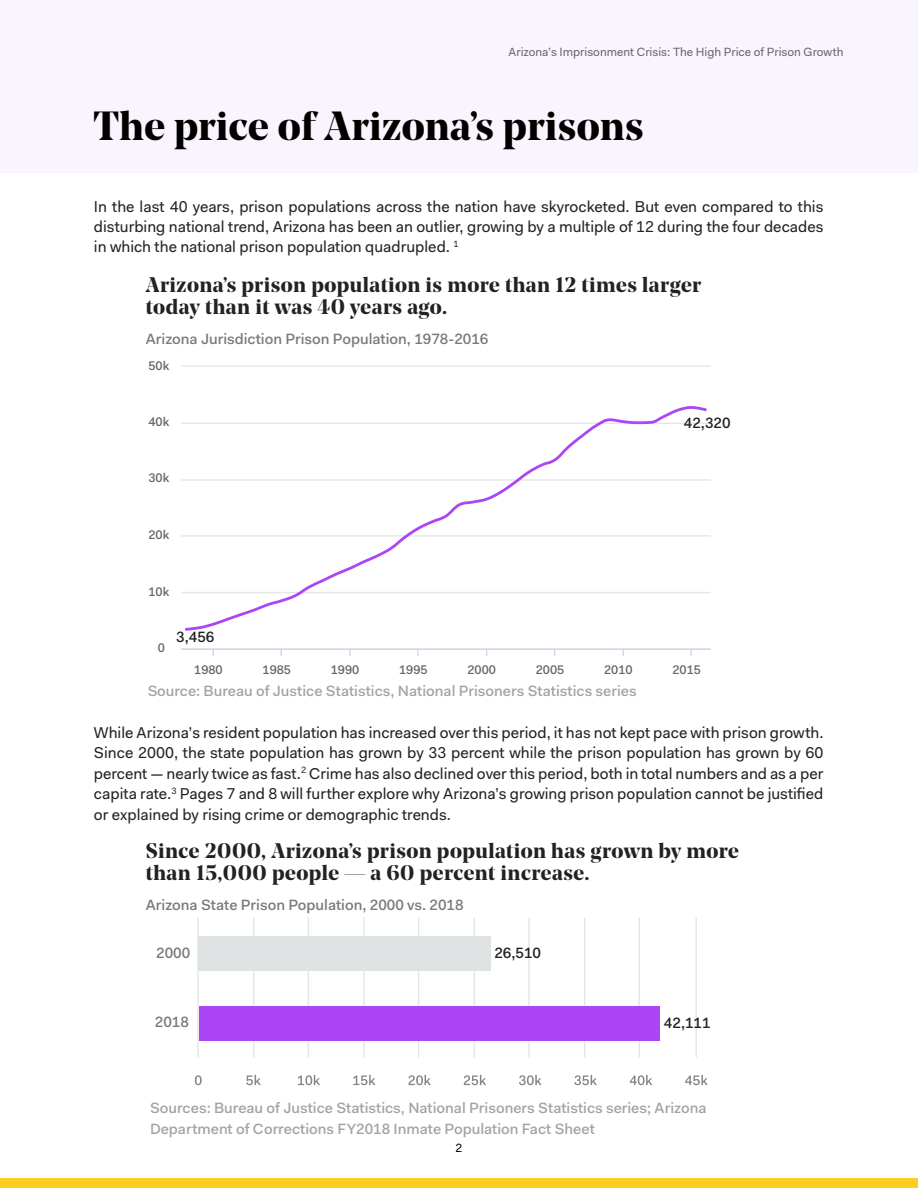
<style>
.page{position:relative;width:918px;height:1188px;background:#fff}
.page>*{position:absolute;margin:0;border:0;box-sizing:border-box;transform-origin:0 0}
.t1{font:700 40.5px "Noe Display";letter-spacing:.01em;color:#000}
.t2{font:700 21px/22.5px "Noe Display";letter-spacing:.025em;color:#222}
.t3{font:15.75px/20.4px "Fakt Pro";color:#222;text-align:justify}
.t4{font:500 15px/21px "Fakt Pro";color:#666}
.t5{font:500 15px "Fakt Pro";color:#7a7a7a}
.t6{font:500 15px "Fakt Pro";color:#222}
.t7{font:500 12.6px "Fakt Pro";color:#666}
.t8{font:12px "Fakt Pro";color:#000}
</style>
<div class="page">
<div style="left:0;top:0;width:918px;height:173px;background:#faf4fe"></div>
<hr style="left:181px;top:592px;width:530px;height:1px;background:#e6e6e6">
<hr style="left:181px;top:535px;width:530px;height:2px;background:#e6e6e6">
<hr style="left:181px;top:479px;width:530px;height:2px;background:#e6e6e6">
<hr style="left:181px;top:423px;width:530px;height:1px;background:#e6e6e6">
<hr style="left:181px;top:365px;width:530px;height:2px;background:#e6e6e6">
<svg style="left:349px;top:650px;width:2px;height:6px"></svg>
<svg style="left:417px;top:650px;width:2px;height:6px"></svg>
<svg style="left:622px;top:650px;width:2px;height:6px"></svg>
<svg style="left:690px;top:650px;width:2px;height:6px"></svg>
<hr style="left:181px;top:648px;width:530px;height:2px;background:#ccd6eb">
<svg style="left:185px;top:406px;width:522px;height:225px"></svg>
<div style="left:0;top:1179px;width:918px;height:9px;background:#ffcd20"></div>
<hr style="left:197px;top:917px;width:2px;height:140px;background:#e6e6e6">
<hr style="left:253px;top:917px;width:1px;height:140px;background:#e6e6e6">
<hr style="left:308px;top:917px;width:1px;height:140px;background:#e6e6e6">
<hr style="left:363px;top:917px;width:2px;height:140px;background:#e6e6e6">
<hr style="left:418px;top:917px;width:1px;height:140px;background:#e6e6e6">
<hr style="left:474px;top:917px;width:1px;height:140px;background:#e6e6e6">
<hr style="left:528px;top:917px;width:2px;height:140px;background:#e6e6e6">
<hr style="left:584px;top:917px;width:1px;height:140px;background:#e6e6e6">
<hr style="left:639px;top:917px;width:1px;height:140px;background:#e6e6e6">
<hr style="left:695px;top:917px;width:2px;height:140px;background:#e6e6e6">
<div style="left:199px;top:936px;width:292px;height:34px;background:#e0e3e3"></div>
<div style="left:199px;top:1006px;width:460px;height:34px;background:#ab45f5"></div>
<svg style="left:195px;top:1075px;width:7px;height:10px"></svg>
<svg style="left:246px;top:1075px;width:15px;height:10px"></svg>
<svg style="left:298px;top:1075px;width:22px;height:10px"></svg>
<svg style="left:353px;top:1075px;width:22px;height:10px"></svg>
<svg style="left:408px;top:1075px;width:23px;height:10px"></svg>
<svg style="left:464px;top:1075px;width:22px;height:10px"></svg>
<svg style="left:519px;top:1075px;width:23px;height:10px"></svg>
<svg style="left:574px;top:1075px;width:23px;height:10px"></svg>
<svg style="left:630px;top:1075px;width:22px;height:10px"></svg>
<svg style="left:685px;top:1075px;width:23px;height:10px"></svg>
<p class="t8" style="left:508px;top:44px;width:337px">Arizona’s Imprisonment Crisis: The High Price of Prison Growth</p>
<h1 class="t1" style="left:94px;top:99px;width:552px">The price of Arizona’s prisons</h1>
<p class="t3" style="left:94px;top:196px;width:731px">In the last 40 years, prison populations across the nation have skyrocketed. But even compared to this disturbing national trend, Arizona has been an outlier, growing by a multiple of 12 during the four decades in which the national prison population quadrupled. <sup>1</sup></p>
<h2 class="t2" style="left:146px;top:273px;width:557px">Arizona’s prison population is more than 12 times larger today than it was 40 years ago.</h2>
<p class="t5" style="left:146px;top:329px;width:344px">Arizona Jurisdiction Prison Population, 1978-2016</p>
<p class="t7" style="left:148px;top:357px;width:22px">50k</p>
<p class="t7" style="left:148px;top:413px;width:22px">40k</p>
<p class="t7" style="left:148px;top:470px;width:22px">30k</p>
<p class="t7" style="left:148px;top:526px;width:22px">20k</p>
<p class="t7" style="left:148px;top:583px;width:22px">10k</p>
<p class="t7" style="left:158px;top:640px;width:9px">0</p>
<p class="t6" style="left:176px;top:627px;width:40px">3,456</p>
<p class="t6" style="left:684px;top:413px;width:48px">42,320</p>
<p class="t7" style="left:194px;top:661px;width:30px">1980</p>
<p class="t7" style="left:263px;top:661px;width:30px">1985</p>
<p class="t7" style="left:331px;top:661px;width:30px">1990</p>
<p class="t7" style="left:399px;top:661px;width:30px">1995</p>
<p class="t7" style="left:467px;top:661px;width:30px">2000</p>
<p class="t7" style="left:536px;top:661px;width:30px">2005</p>
<p class="t7" style="left:604px;top:661px;width:30px">2010</p>
<p class="t7" style="left:672px;top:661px;width:30px">2015</p>
<p class="t4" style="left:147px;top:681px;width:491px">Source: Bureau of Justice Statistics, National Prisoners Statistics series</p>
<p class="t3" style="left:94px;top:722px;width:731px">While Arizona’s resident population has increased over this period, it has not kept pace with prison growth.<br>Since 2000, the state population has grown by 33 percent while the prison population has grown by 60 percent — nearly twice as fast.<sup>2</sup> Crime has also declined over this period, both in total numbers and as a per capita rate.<sup>3</sup> Pages 7 and 8 will further explore why Arizona’s growing prison population cannot be justified or explained by rising crime or demographic trends.</p>
<h2 class="t2" style="left:146px;top:839px;width:595px">Since 2000, Arizona’s prison population has grown by more than 15,000 people — a 60 percent increase.</h2>
<p class="t5" style="left:146px;top:895px;width:319px">Arizona State Prison Population, 2000 vs. 2018</p>
<p class="t5" style="left:156px;top:943px;width:36px">2000</p>
<p class="t5" style="left:155px;top:1012px;width:36px">2018</p>
<p class="t6" style="left:494px;top:943px;width:48px">26,510</p>
<p class="t6" style="left:664px;top:1013px;width:48px">42,111</p>
<p class="t4" style="left:150px;top:1097px;width:558px">Sources: Bureau of Justice Statistics, National Prisoners Statistics series; Arizona<br>Department of Corrections FY2018 Inmate Population Fact Sheet</p>
<p class="t8" style="left:456px;top:1140px;width:8px">2</p>
</div>
